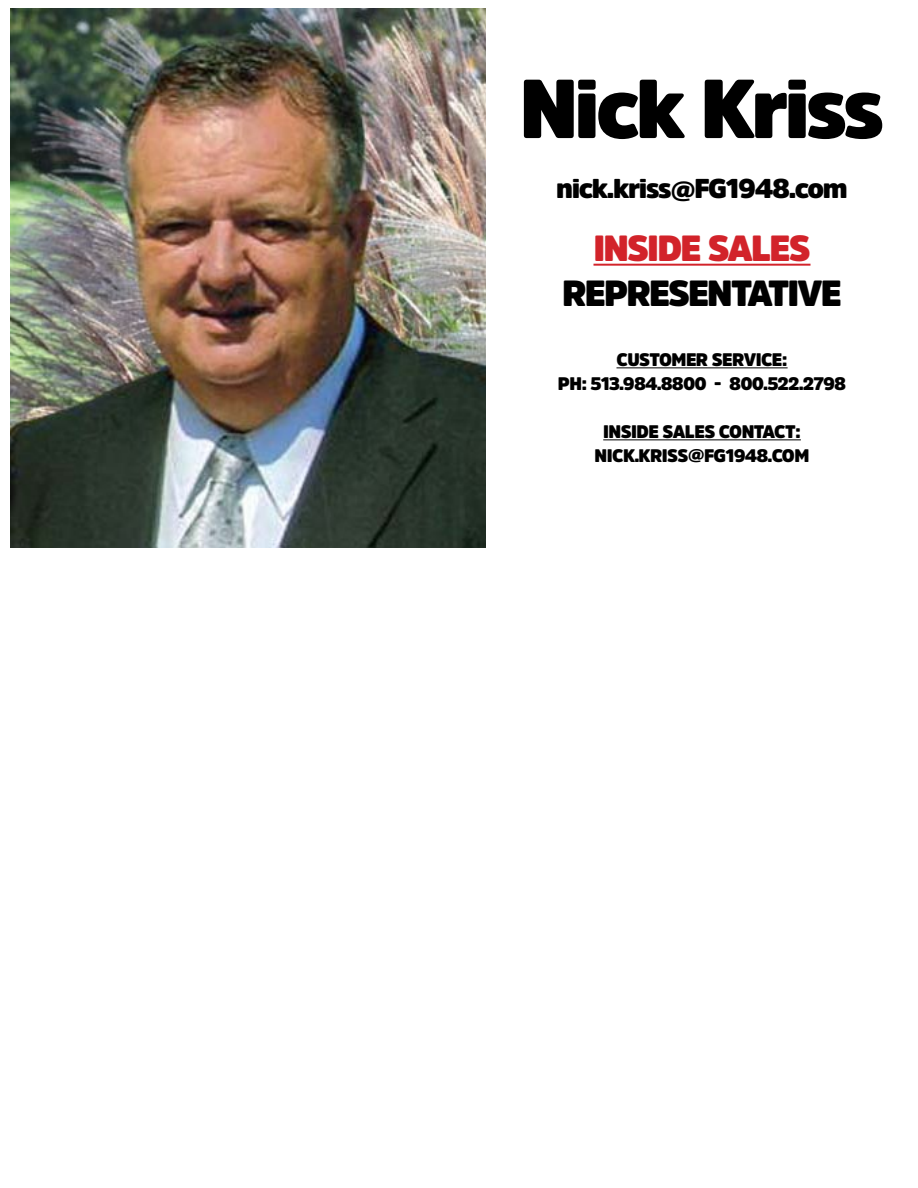
<style>
.page{position:relative;width:918px;height:1188px;background:#fff}
.page>*{position:absolute;margin:0;border:0;box-sizing:border-box;transform-origin:0 0}
.t1{font:900 82.5px "Energi Pro";letter-spacing:-.05em;color:#000}
.t2{font:900 36px "Energi Pro";letter-spacing:-.05em;color:#000}
.t3{font:900 36px "Energi Pro";letter-spacing:-.05em;color:#d2232a}
.t4{font:900 27px "Energi Pro";letter-spacing:-.05em;color:#000}
.t5{font:900 18px/24px "Energi Pro";letter-spacing:-.05em;color:#000}
</style>
<div class="page">
<img style="left:11px;top:9px;width:475px;height:538px">
<hr style="left:593px;top:264px;width:218px;height:2px;background:#d2232a">
<hr style="left:616px;top:367px;width:172px;height:1px;background:#000">
<hr style="left:603px;top:439px;width:198px;height:1px;background:#000">
<h1 class="t1" style="left:520px;top:52px;width:366px">NICK KRISS</h1>
<h3 class="t4" style="left:556px;top:170px;width:293px">NICK.KRISS@FG1948.COM</h3>
<h2 class="t3" style="left:593px;top:223px;width:219px">INSIDE SALES</h2>
<h2 class="t2" style="left:562px;top:268px;width:281px">REPRESENTATIVE</h2>
<p class="t5" style="left:616px;top:348px;width:117px">CUSTOMER SERVICE</p>
<p class="t5" style="left:558px;top:348px;width:290px;text-indent:224px">:<br>PH: 513.984.8800 - 800.522.2798</p>
<p class="t5" style="left:603px;top:420px;width:11px">INSIDE</p>
<p class="t5" style="left:663px;top:420px;width:12px">SALES</p>
<p class="t5" style="left:719px;top:420px;width:35px">CONTACT</p>
<p class="t5" style="left:795px;top:420px;width:7px">:</p>
<p class="t5" style="left:595px;top:444px;width:11px">NICK</p>
<p class="t5" style="left:634px;top:444px;width:15px">.KRISS</p>
<p class="t5" style="left:688px;top:444px;width:123px">@FG1948.COM</p>
</div>
